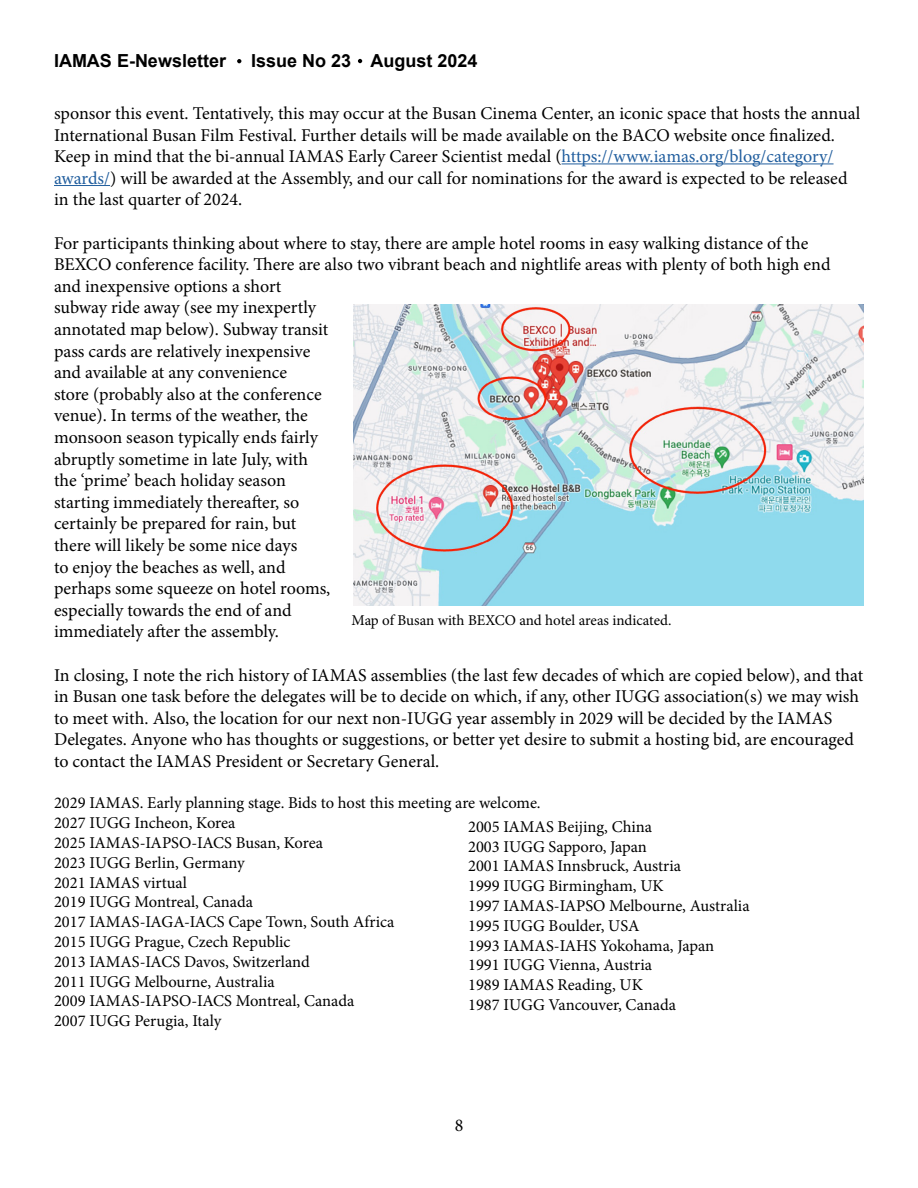
<style>
.page{position:relative;width:918px;height:1188px;background:#fff}
.page>*{position:absolute;margin:0;border:0;box-sizing:border-box;transform-origin:0 0}
.t1{font:18px/21.6px "Minion Pro";color:#000}
.t2{font:700 18px "Arial";color:#000}
.t3{font:16.5px/19.8px "Minion Pro";color:#000}
.t4{font:15px "Minion Pro";letter-spacing:-.005em;color:#000}
.s1{color:#215e9e}
</style>
<div class="page">
<svg style="left:237px;top:59px;width:4px;height:4px"></svg>
<svg style="left:358px;top:59px;width:4px;height:4px"></svg>
<hr style="left:562px;top:163px;width:272px;height:1px;background:#215e9e">
<hr style="left:54px;top:185px;width:56px;height:1px;background:#215e9e">
<img style="left:353px;top:305px;width:511px;height:301px">
<p class="t2" style="left:54px;top:49px;width:174px">IAMAS E-Newsletter</p>
<p class="t2" style="left:251px;top:49px;width:228px">Issue No 23 August 2024</p>
<p class="t1" style="left:54px;top:102px;width:808px">sponsor this event. Tentatively, this may occur at the Busan Cinema Center, an iconic space that hosts the annual International Busan Film Festival. Further details will be made available on the BACO website once finalized.<br>Keep in mind that the bi-annual IAMAS Early Career Scientist medal (<span class="s1">https://www.iamas.org/blog/category/ awards/</span>) will be awarded at the Assembly, and our call for nominations for the award is expected to be released in the last quarter of 2024.</p>
<p class="t1" style="left:54px;top:232px;width:778px">For participants thinking about where to stay, there are ample hotel rooms in easy walking distance of the BEXCO conference facility. There are also two vibrant beach and nightlife areas with plenty of both high end and inexpensive options a short<br>subway ride away (see my inexpertly<br>annotated map below). Subway transit<br>pass cards are relatively inexpensive<br>and available at any convenience<br>store (probably also at the conference<br>venue). In terms of the weather, the<br>monsoon season typically ends fairly<br>abruptly sometime in late July, with<br>the ‘prime’ beach holiday season<br>starting immediately thereafter, so<br>certainly be prepared for rain, but<br>there will likely be some nice days<br>to enjoy the beaches as well, and<br>perhaps some squeeze on hotel rooms,<br>especially towards the end of and<br>immediately after the assembly.</p>
<p class="t1" style="left:54px;top:664px;width:811px">In closing, I note the rich history of IAMAS assemblies (the last few decades of which are copied below), and that in Busan one task before the delegates will be to decide on which, if any, other IUGG association(s) we may wish to meet with. Also, the location for our next non-IUGG year assembly in 2029 will be decided by the IAMAS Delegates. Anyone who has thoughts or suggestions, or better yet desire to submit a hosting bid, are encouraged to contact the IAMAS President or Secretary General.</p>
<p class="t3" style="left:54px;top:793px;width:488px">2029 IAMAS. Early planning stage. Bids to host this meeting are welcome.<br>2027 IUGG Incheon, Korea<br>2025 IAMAS-IAPSO-IACS Busan, Korea<br>2023 IUGG Berlin, Germany<br>2021 IAMAS virtual<br>2019 IUGG Montreal, Canada<br>2017 IAMAS-IAGA-IACS Cape Town, South Africa<br>2015 IUGG Prague, Czech Republic<br>2013 IAMAS-IACS Davos, Switzerland<br>2011 IUGG Melbourne, Australia<br>2009 IAMAS-IAPSO-IACS Montreal, Canada<br>2007 IUGG Perugia, Italy</p>
<p class="t4" style="left:352px;top:611px;width:321px">Map of Busan with BEXCO and hotel areas indicated.</p>
<p class="t3" style="left:468px;top:817px;width:283px">2005 IAMAS Beijing, China<br>2003 IUGG Sapporo, Japan<br>2001 IAMAS Innsbruck, Austria<br>1999 IUGG Birmingham, UK<br>1997 IAMAS-IAPSO Melbourne, Australia<br>1995 IUGG Boulder, USA<br>1993 IAMAS-IAHS Yokohama, Japan<br>1991 IUGG Vienna, Austria<br>1989 IAMAS Reading, UK<br>1987 IUGG Vancouver, Canada</p>
<p class="t1" style="left:455px;top:1114px;width:10px">8</p>
</div>
